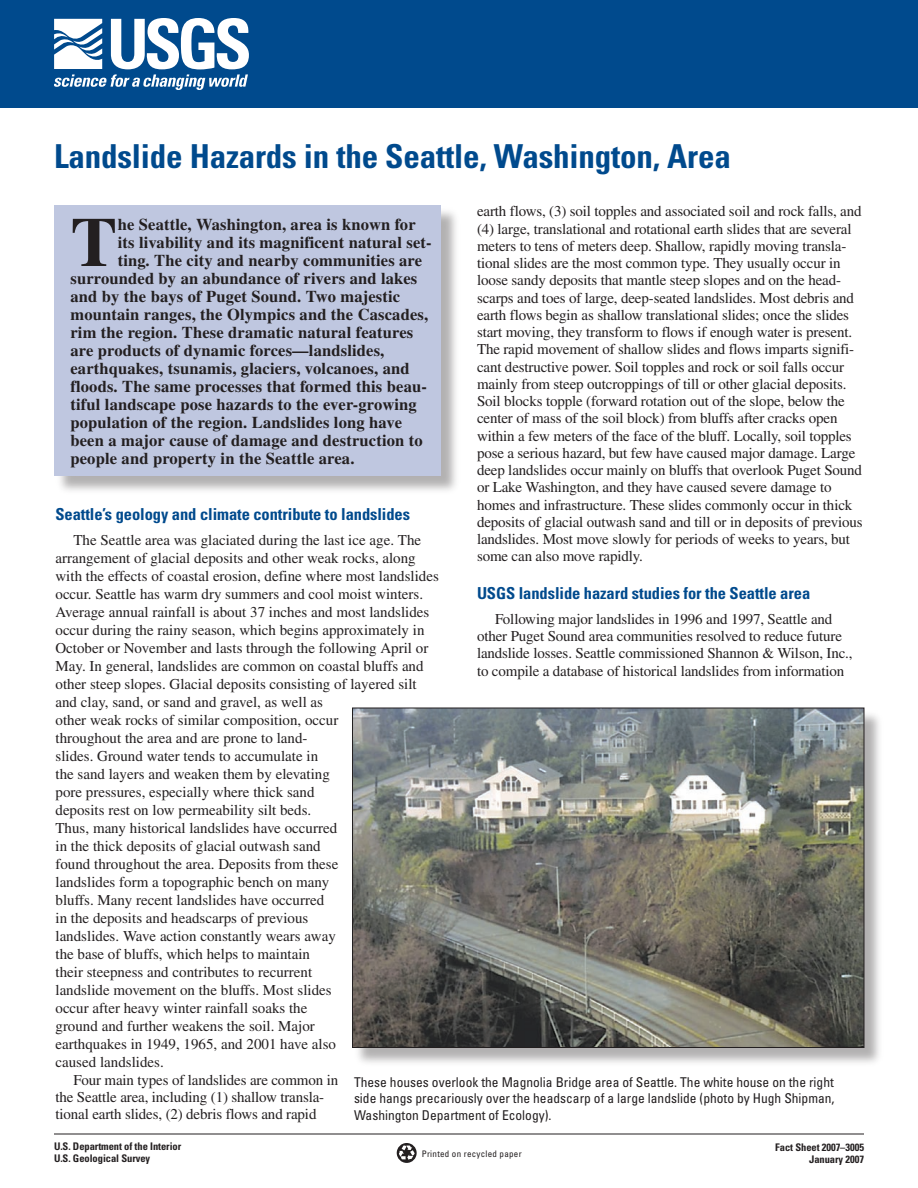
<style>
.page{position:relative;width:918px;height:1188px;background:#fff}
.page>*{position:absolute;margin:0;border:0;box-sizing:border-box;transform-origin:0 0}
.Drop_cap{font:700 69.75px "Times";color:#231f20}
.t1{font:700 condensed 33px "Univers";letter-spacing:-.005em;color:#004a8d}
.Drop_cap-2{font:700 16.5px "Times";letter-spacing:.01em;color:#231f20}
.Heading_1{font:700 condensed 16.5px "Univers";letter-spacing:-.005em;color:#004a8d}
.Body_Text{font:15px/18px "Times";letter-spacing:-.01em;color:#231f20}
.FigureCaption{font:condensed 13.5px/16.5px "Univers";color:#231f20;text-align:justify}
.DBID{font:700 condensed 10.5px "Univers";letter-spacing:-.005em;color:#231f20}
.t2{font:condensed 9px "Univers";letter-spacing:.03em;color:#231f20}
</style>
<div class="page">
<hr style="left:54px;top:1134px;width:810px;height:1px;background:#231f20">
<div style="left:0;top:0;width:918px;height:108px;background:#004a8d"></div>
<svg style="left:54px;top:18px;width:195px;height:72px"></svg>
<svg style="left:397px;top:1143px;width:20px;height:19px"></svg>
<svg style="left:399px;top:1145px;width:16px;height:15px"></svg>
<div style="left:56px;top:206px;width:406px;height:289px;background:#231f20;opacity:.35"></div>
<div style="left:54px;top:205px;width:387px;height:271px;background:#bfc7e0"></div>
<div style="left:354px;top:709px;width:530px;height:359px;background:#231f20;opacity:.35"></div>
<img style="left:354px;top:710px;width:508px;height:336px">
<p class="t1" style="left:54px;top:136px;width:678px">Landslide Hazards in the Seattle, Washington, Area</p>
<p class="Body_Text" style="left:477px;top:203px;width:387px;line-height:17.2px">earth flows, (3) soil topples and associated soil and rock falls, and (4) large, translational and rotational earth slides that are several meters to tens of meters deep. Shallow, rapidly moving transla&shy;tional slides are the most common type. They usually occur in loose sandy deposits that mantle steep slopes and on the head&shy;scarps and toes of large, deep-seated landslides. Most debris and earth flows begin as shallow translational slides; once the slides start moving, they transform to flows if enough water is present.<br>The rapid movement of shallow slides and flows imparts signifi&shy;cant destructive power. Soil topples and rock or soil falls occur mainly from steep outcroppings of till or other glacial deposits.<br>Soil blocks topple (forward rotation out of the slope, below the center of mass of the soil block) from bluffs after cracks open within a few meters of the face of the bluff. Locally, soil topples pose a serious hazard, but few have caused major damage. Large deep landslides occur mainly on bluffs that overlook Puget Sound or Lake Washington, and they have caused severe damage to homes and infrastructure. These slides commonly occur in thick deposits of glacial outwash sand and till or in deposits of previous landslides. Most move slowly for periods of weeks to years, but some can also move rapidly.</p>
<p class="Heading_1" style="left:477px;top:583px;width:335px">USGS landslide hazard studies for the Seattle area</p>
<p class="Body_Text" style="left:477px;top:610px;width:377px;line-height:17.2px;text-indent:18px">Following major landslides in 1996 and 1997, Seattle and other Puget Sound area communities resolved to reduce future landslide losses. Seattle commissioned Shannon &amp; Wilson, Inc., to compile a database of historical landslides from information</p>
<p class="Drop_cap" style="left:70px;top:201px;width:48px">T</p>
<p class="Drop_cap-2" style="left:118px;top:215px;width:299px">he Seattle, Washington, area is known for</p>
<p class="Drop_cap-2" style="left:118px;top:233px;width:315px">its livability and its magnificent natural set-</p>
<p class="Drop_cap-2" style="left:118px;top:251px;width:306px">ting. The city and nearby communities are</p>
<p class="Drop_cap-2" style="left:70px;top:269px;width:348px">surrounded by an abundance of rivers and lakes</p>
<p class="Drop_cap-2" style="left:70px;top:287px;width:331px">and by the bays of Puget Sound. Two majestic</p>
<p class="Drop_cap-2" style="left:70px;top:305px;width:359px">mountain ranges, the Olympics and the Cascades,</p>
<p class="Drop_cap-2" style="left:70px;top:323px;width:344px">rim the region. These dramatic natural features</p>
<p class="Drop_cap-2" style="left:70px;top:341px;width:315px">are products of dynamic forces—landslides,</p>
<p class="Drop_cap-2" style="left:70px;top:359px;width:341px">earthquakes, tsunamis, glaciers, volcanoes, and</p>
<p class="Drop_cap-2" style="left:70px;top:377px;width:358px">floods. The same processes that formed this beau-</p>
<p class="Drop_cap-2" style="left:70px;top:395px;width:348px">tiful landscape pose hazards to the ever-growing</p>
<p class="Drop_cap-2" style="left:70px;top:413px;width:333px">population of the region. Landslides long have</p>
<p class="Drop_cap-2" style="left:70px;top:431px;width:354px">been a major cause of damage and destruction to</p>
<p class="Drop_cap-2" style="left:70px;top:449px;width:286px">people and property in the Seattle area.</p>
<p class="Heading_1" style="left:56px;top:504px;width:356px">Seattle’s geology and climate contribute to landslides</p>
<p class="Body_Text" style="left:56px;top:531px;width:385px;text-indent:18px">The Seattle area was glaciated during the last ice age. The arrangement of glacial deposits and other weak rocks, along with the effects of coastal erosion, define where most landslides occur. Seattle has warm dry summers and cool moist winters.<br>Average annual rainfall is about 37 inches and most landslides occur during the rainy season, which begins approximately in October or November and lasts through the following April or May. In general, landslides are common on coastal bluffs and other steep slopes. Glacial deposits consisting of layered silt and clay, sand, or sand and gravel, as well as<br>other weak rocks of similar composition, occur<br>throughout the area and are prone to land-<br>slides. Ground water tends to accumulate in<br>the sand layers and weaken them by elevating<br>pore pressures, especially where thick sand<br>deposits rest on low permeability silt beds.<br>Thus, many historical landslides have occurred<br>in the thick deposits of glacial outwash sand<br>found throughout the area. Deposits from these<br>landslides form a topographic bench on many<br>bluffs. Many recent landslides have occurred<br>in the deposits and headscarps of previous<br>landslides. Wave action constantly wears away<br>the base of bluffs, which helps to maintain<br>their steepness and contributes to recurrent<br>landslide movement on the bluffs. Most slides<br>occur after heavy winter rainfall soaks the<br>ground and further weakens the soil. Major<br>earthquakes in 1949, 1965, and 2001 have also<br>caused landslides.</p>
<p class="Body_Text" style="left:56px;top:1071px;width:284px;line-height:17.2px;text-indent:18px">Four main types of landslides are common in the Seattle area, including (1) shallow transla&shy;tional earth slides, (2) debris flows and rapid</p>
<p class="FigureCaption" style="left:354px;top:1074px;width:482px">These houses overlook the Magnolia Bridge area of Seattle. The white house on the right side hangs precariously over the headscarp of a large landslide (photo by Hugh Shipman, Washington Department of Ecology).</p>
<p class="DBID" style="left:54px;top:1139px;width:129px">U.S. Department of the Interior</p>
<p class="DBID" style="left:54px;top:1151px;width:98px">U.S. Geological Survey</p>
<p class="t2" style="left:422px;top:1148px;width:101px">Printed on recycled paper</p>
<p class="DBID" style="left:775px;top:1141px;width:90px">Fact Sheet 2007–3005</p>
<p class="DBID" style="left:809px;top:1153px;width:56px">January 2007</p>
</div>
